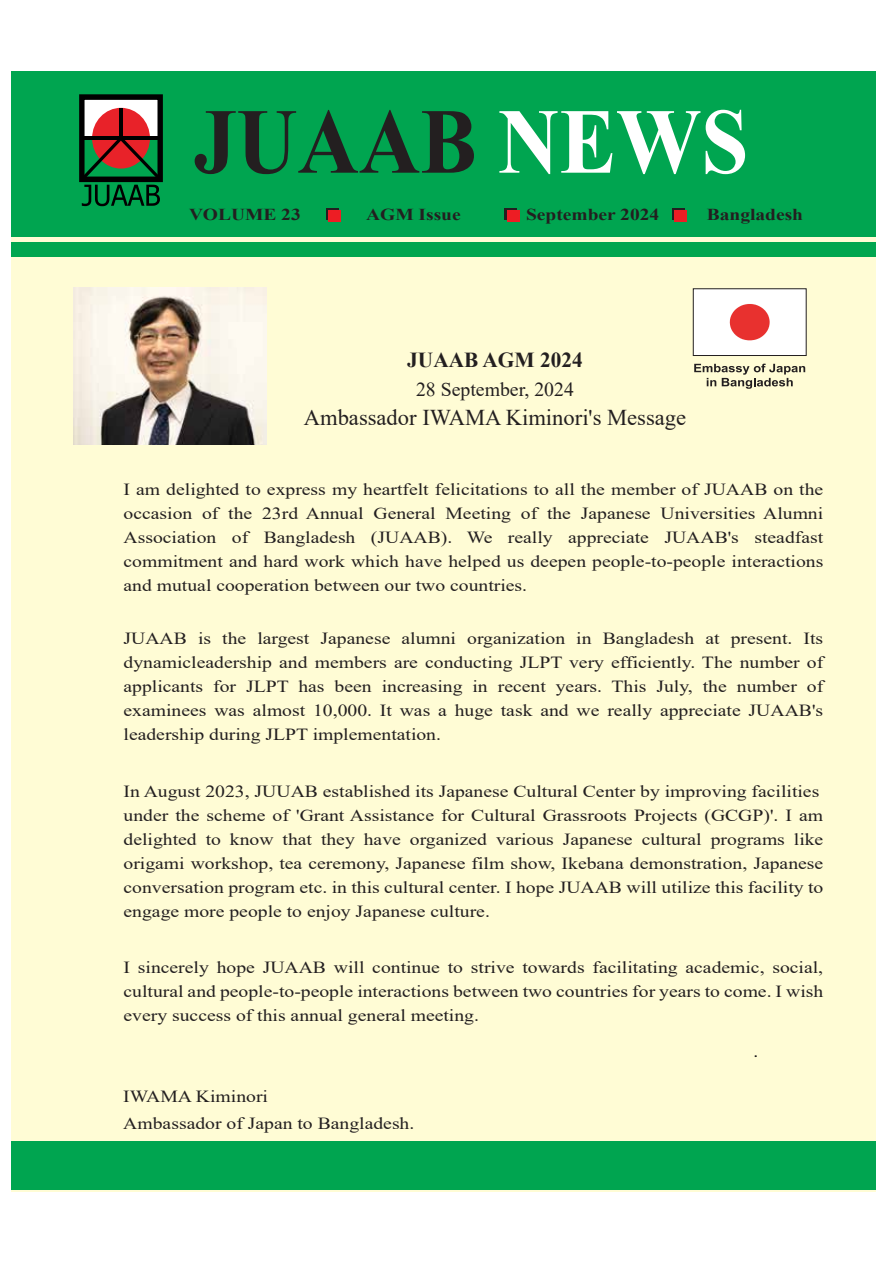
<style>
.page{position:relative;width:893px;height:1263px;background:#fff}
.page>*{position:absolute;margin:0;border:0;box-sizing:border-box;transform-origin:0 0}
.t1{font:700 93px "Times New Roman";color:#231f20;scale:.91 1}
.t2{font:22.65px "Times New Roman";color:#231f20}
.t3{font:700 21.3px "Times New Roman";color:#231f20}
.t4{font:19.8px "Times New Roman";color:#231f20}
.t5{font:16.95px/24px "Times New Roman";color:#231f20;text-align:justify;scale:1.16 1}
.t6{font:700 16.65px "Times New Roman";color:#231f20;scale:1.17 1}
.s1{color:#fff}
</style>
<div class="page">
<div style="left:12px;top:74px;width:864px;height:1118px;background:#fffcd5"></div>
<div style="left:12px;top:71px;width:864px;height:166px;background:#00a550"></div>
<div style="left:12px;top:1141px;width:864px;height:48px;background:#00a550"></div>
<div style="left:12px;top:242px;width:864px;height:15px;background:#01a64f"></div>
<div style="left:326px;top:208px;width:13px;height:12px;background:#231f20"></div>
<div style="left:328px;top:210px;width:13px;height:12px;background:#ed1d24"></div>
<div style="left:504px;top:208px;width:13px;height:12px;background:#231f20"></div>
<div style="left:507px;top:210px;width:13px;height:12px;background:#ed1d24"></div>
<div style="left:672px;top:208px;width:13px;height:12px;background:#231f20"></div>
<div style="left:674px;top:210px;width:13px;height:12px;background:#ed1d24"></div>
<svg style="left:694px;top:364px;width:111px;height:25px"></svg>
<div style="left:693px;top:288px;width:113px;height:68px;background:#fff;border:1px solid #231f20"></div>
<svg style="left:730px;top:304px;width:40px;height:37px"></svg>
<svg style="left:79px;top:94px;width:84px;height:112px"></svg>
<img style="left:73px;top:288px;width:194px;height:156px">
<h1 class="t1" style="left:194px;top:74px;width:611px">JUAAB <span class="s1">NEWS</span></h1>
<p class="t6" style="left:189px;top:202px;width:97px">VOLUME 23</p>
<p class="t6" style="left:366px;top:202px;width:82px">AGM Issue</p>
<p class="t6" style="left:526px;top:202px;width:115px">September 2024</p>
<p class="t6" style="left:707px;top:202px;width:84px">Bangladesh</p>
<p class="t3" style="left:407px;top:345px;width:177px">JUAAB AGM 2024</p>
<p class="t4" style="left:416px;top:376px;width:159px">28 September, 2024</p>
<h2 class="t2" style="left:304px;top:402px;width:384px">Ambassador IWAMA Kiminori's Message</h2>
<p class="t5" style="left:124px;top:476px;width:605px">I am delighted to express my heartfelt felicitations to all the member of JUAAB on the occasion of the 23rd Annual General Meeting of the Japanese Universities Alumni Association of Bangladesh (JUAAB). We really appreciate JUAAB's steadfast commitment and hard work which have helped us deepen people-to-people interactions and mutual cooperation between our two countries.</p>
<p class="t5" style="left:124px;top:626px;width:605px">JUAAB is the largest Japanese alumni organization in Bangladesh at present. Its dynamicleadership and members are conducting JLPT very efficiently. The number of applicants for JLPT has been increasing in recent years. This July, the number of examinees was almost 10,000. It was a huge task and we really appreciate JUAAB's leadership during JLPT implementation.</p>
<p class="t5" style="left:124px;top:778px;width:605px;text-align:left">In August 2023, JUUAB established its Japanese Cultural Center by improving facilities under the scheme of 'Grant Assistance for Cultural Grassroots Projects (GCGP)'. I am delighted to know that they have organized various Japanese cultural programs like origami workshop, tea ceremony, Japanese film show, Ikebana demonstration, Japanese conversation program etc. in this cultural center. I hope JUAAB will utilize this facility to engage more people to enjoy Japanese culture.</p>
<p class="t5" style="left:124px;top:955px;width:605px">I sincerely hope JUAAB will continue to strive towards facilitating academic, social, cultural and people-to-people interactions between two countries for years to come. I wish every success of this annual general meeting.</p>
<p class="t5" style="left:123px;top:1082px;width:252px;line-height:26.8px">IWAMA Kiminori<br>Ambassador of Japan to Bangladesh.</p>
</div>
